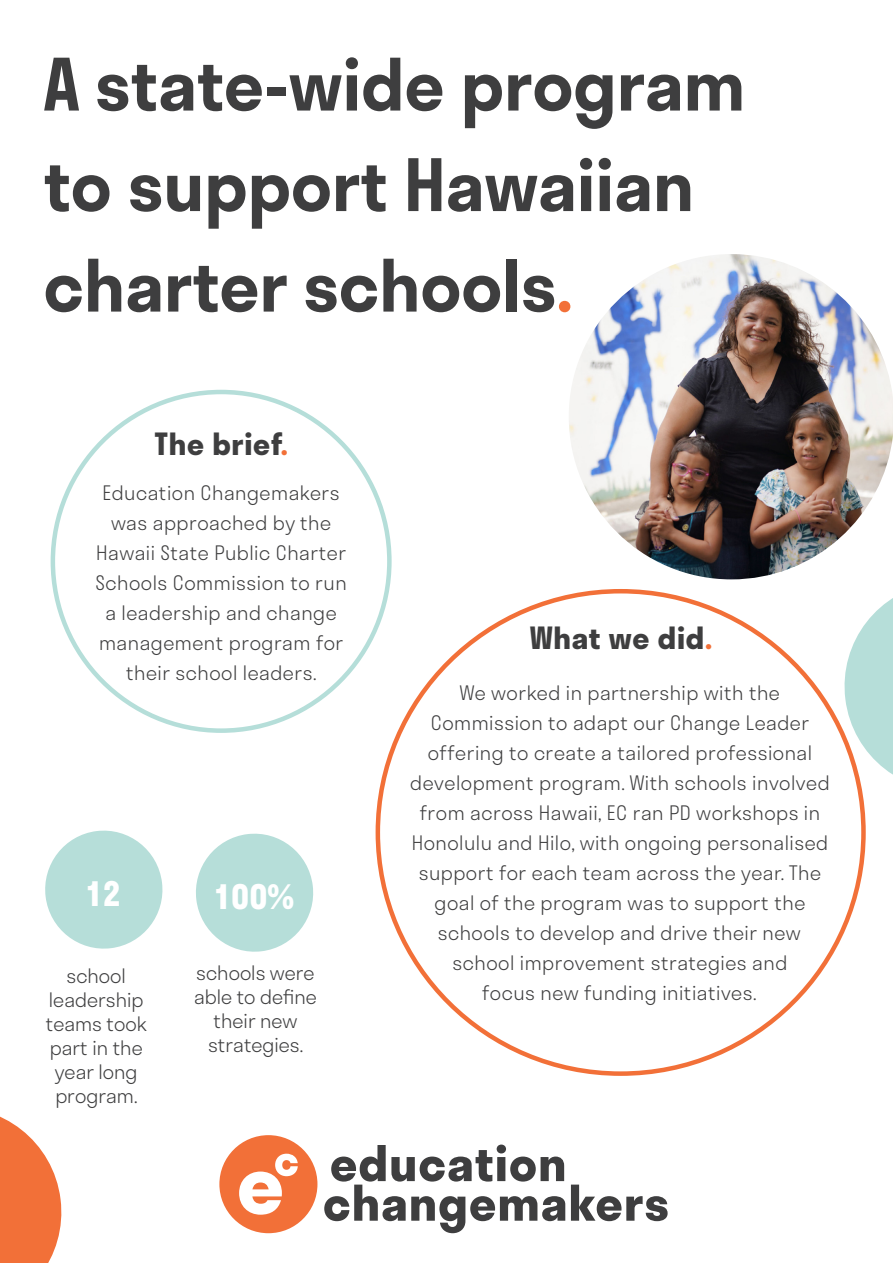
<style>
.page{position:relative;width:893px;height:1263px;background:#fff}
.page>*{position:absolute;margin:0;border:0;box-sizing:border-box;transform-origin:0 0}
.t1{font:600 70.5px/100.5px "Stratos";color:#3e3e3f}
.t2{font:700 33px "Stratos";color:#fff}
.t3{font:700 30px "Stratos";letter-spacing:.025em;color:#3e3e3f}
.t4{font:300 19.5px/30px "Stratos";letter-spacing:.025em;color:#3e3e3f;text-align:center}
.t5{font:300 19.5px/24px "Stratos";color:#3e3e3f;text-align:center}
.s1{color:#f27038}
</style>
<div class="page">
<div style="left:219px;top:1135px;width:98px;height:98px;background:#f27038;border-radius:50%"></div>
<svg style="left:324px;top:1144px;width:344px;height:89px"></svg>
<svg style="left:239px;top:1154px;width:59px;height:61px"></svg>
<svg style="left:838px;top:598px;width:55px;height:199px"></svg>
<svg style="left:45px;top:830px;width:118px;height:119px"></svg>
<svg style="left:0;top:1116px;width:62px;height:147px"></svg>
<img style="left:569px;top:254px;width:324px;height:325px">
<svg style="left:196px;top:833px;width:118px;height:119px"></svg>
<p class="t1" style="left:44px;top:32px;width:703px">A state-wide program to support Hawaiian charter schools<span class="s1">.</span></p>
<p class="t3" style="left:155px;top:420px;width:134px">The brief<span class="s1">.</span></p>
<p class="t4" style="left:95px;top:477px;width:253px">Education Changemakers was approached by the<br>Hawaii State Public Charter<br>Schools Commission to run a leadership and change management program for their school leaders.</p>
<p class="t2" style="left:85px;top:867px;width:38px">12</p>
<p class="t2" style="left:213px;top:870px;width:83px">100%</p>
<p class="t5" style="left:46px;top:963px;width:103px">school leadership teams took part in the year long program.</p>
<p class="t5" style="left:194px;top:961px;width:124px">schools were able to define their new strategies.</p>
<p class="t3" style="left:530px;top:614px;width:184px">What we did<span class="s1">.</span></p>
<p class="t4" style="left:410px;top:677px;width:421px">We worked in partnership with the Commission to adapt our Change Leader offering to create a tailored professional development program. With schools involved from across Hawaii, EC ran PD workshops in Honolulu and Hilo, with ongoing personalised support for each team across the year. The goal of the program was to support the schools to develop and drive their new school improvement strategies and<br>focus new funding initiatives.</p>
</div>
